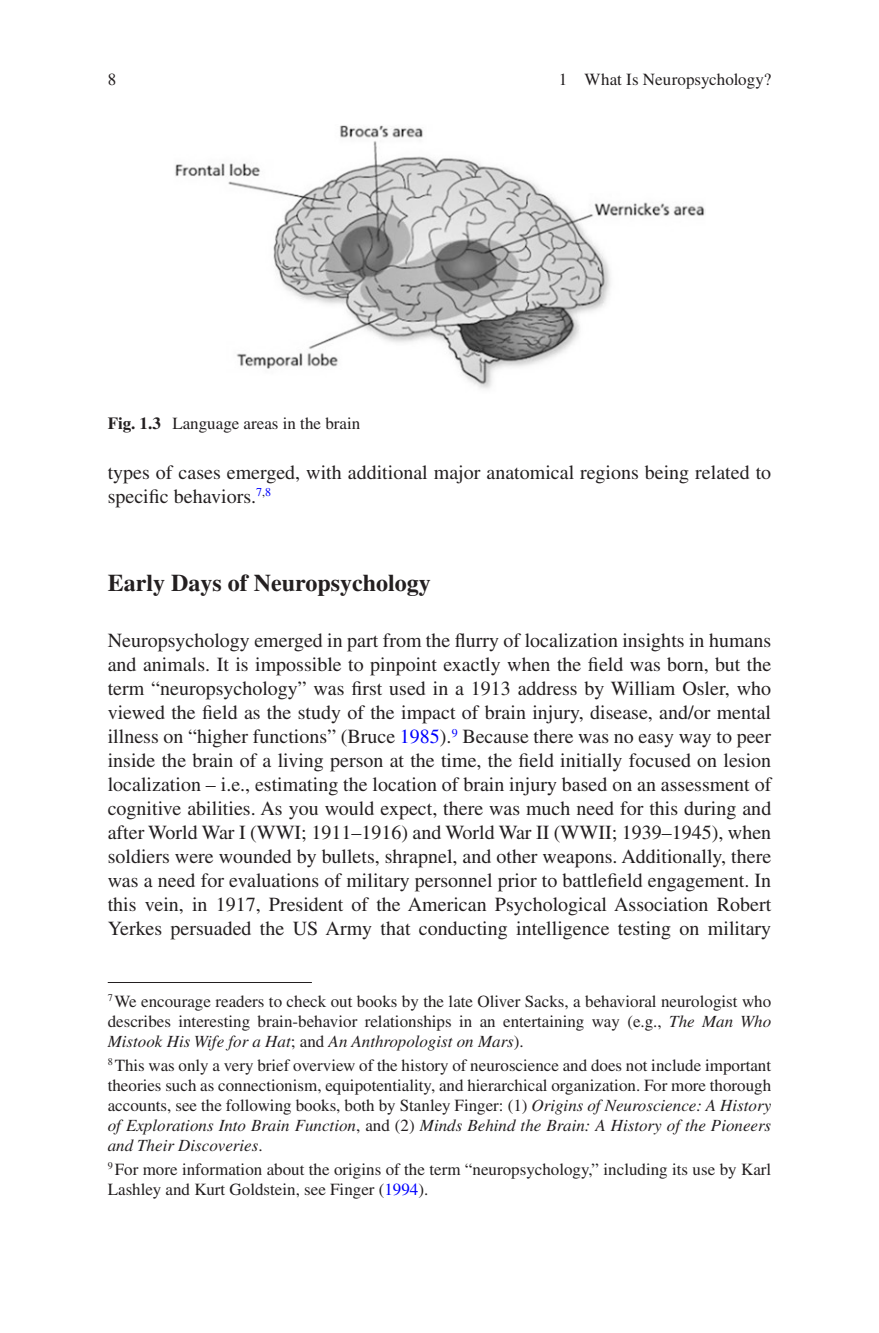
<style>
.page{position:relative;width:879px;height:1333px;background:#fff}
.page>*{position:absolute;margin:0;border:0;box-sizing:border-box;transform-origin:0 0}
.t1{font:700 24px "Times LT Std";color:#231f20}
.t2{font:20px/24px "Times LT Std";color:#231f20}
.t3{font:17px/20px "Times LT Std";color:#231f20;text-align:justify}
.t4{font:17px "Times LT Std Roman 2";color:#231f20}
.s1{font-weight:700}
.s2{color:#00f}
.s3{font-style:italic}
</style>
<div class="page">
<hr style="left:108px;top:981px;width:204px;height:1px;background:#231f20">
<img style="left:175px;top:125px;width:530px;height:264px">
<p class="t3" style="left:108px;top:69px;width:10px">8</p>
<p class="t3" style="left:108px;top:413px;width:254px"><span class="s1">Fig. 1.3</span> Language areas in the brain</p>
<p class="t4" style="left:559px;top:70px;width:214px">1 What Is Neuropsychology?</p>
<p class="t2" style="left:108px;top:460px;width:665px">types of cases emerged, with additional major anatomical regions being related to specific behaviors.<sup>7</sup><sup>,</sup><sup>8</sup></p>
<p class="t1" style="left:108px;top:568px;width:324px">Early Days of Neuropsychology</p>
<p class="t2" style="left:108px;top:628px;width:665px;text-align:justify">Neuropsychology emerged in part from the flurry of localization insights in humans and animals. It is impossible to pinpoint exactly when the field was born, but the term “neuropsychology” was first used in a 1913 address by William Osler, who viewed the field as the study of the impact of brain injury, disease, and/or mental illness on “higher functions” (Bruce <span class="s2">1985</span>).<sup>9</sup> Because there was no easy way to peer inside the brain of a living person at the time, the field initially focused on lesion localization – i.e., estimating the location of brain injury based on an assessment of cognitive abilities. As you would expect, there was much need for this during and after World War I (WWI; 1911–1916) and World War II (WWII; 1939–1945), when soldiers were wounded by bullets, shrapnel, and other weapons. Additionally, there was a need for evaluations of military personnel prior to battlefield engagement. In this vein, in 1917, President of the American Psychological Association Robert Yerkes persuaded the US Army that conducting intelligence testing on military</p>
<p class="t3" style="left:108px;top:990px;width:665px"><sup>7</sup> We encourage readers to check out books by the late Oliver Sacks, a behavioral neurologist who describes interesting brain-behavior relationships in an entertaining way (e.g., <span class="s3">The Man Who Mistook His Wife for a Hat</span>; and <span class="s3">An Anthropologist on Mars</span>).</p>
<p class="t3" style="left:108px;top:1054px;width:665px"><sup>8</sup> This was only a very brief overview of the history of neuroscience and does not include important theories such as connectionism, equipotentiality, and hierarchical organization. For more thorough accounts, see the following books, both by Stanley Finger: (1) <span class="s3">Origins of Neuroscience: A History of Explorations Into Brain Function</span>, and (2) <span class="s3">Minds Behind the Brain: A History of the Pioneers and Their Discoveries</span>.</p>
<p class="t3" style="left:108px;top:1158px;width:665px"><sup>9</sup> For more information about the origins of the term “neuropsychology,” including its use by Karl<br>Lashley and Kurt Goldstein, see Finger (<span class="s2">1994</span>).</p>
</div>
